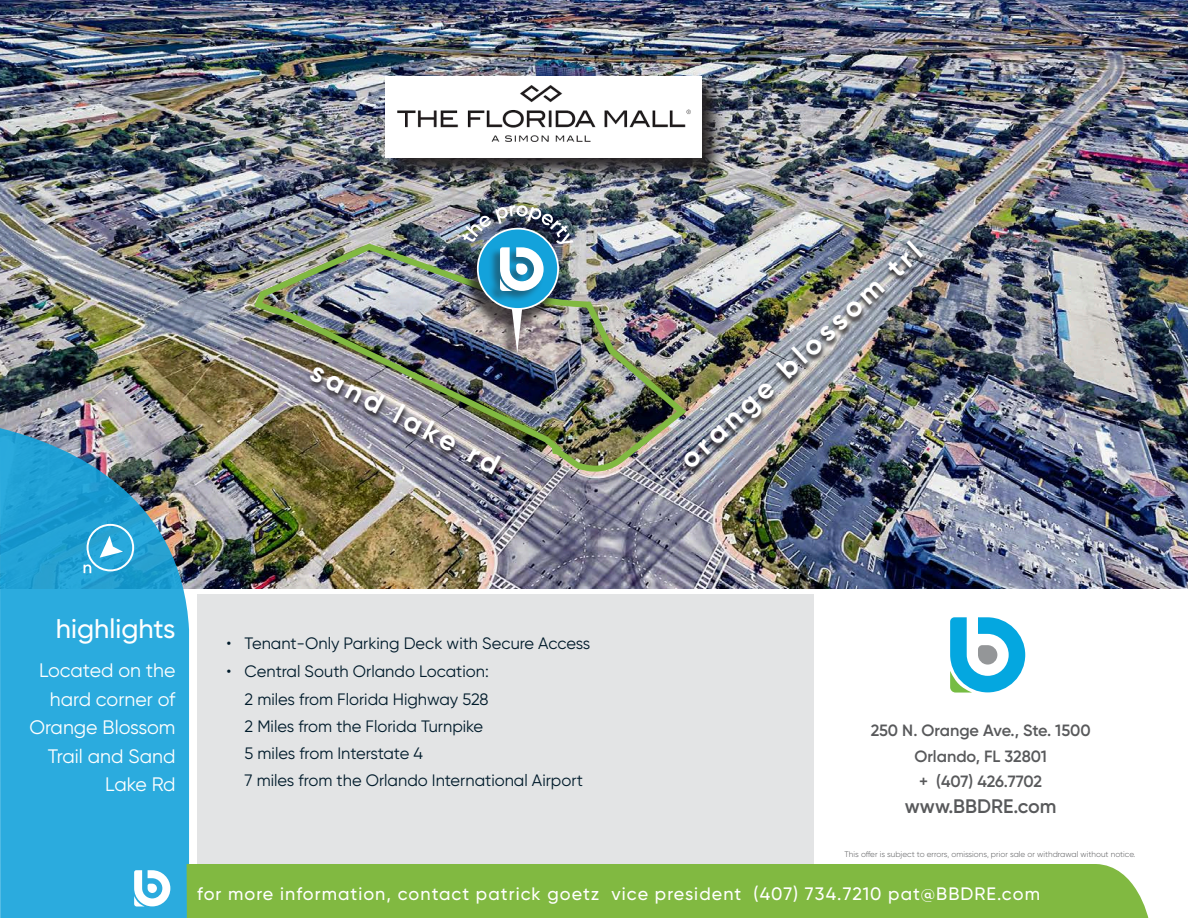
<style>
.page{position:relative;width:1188px;height:918px;background:#fff}
.page>*{position:absolute;margin:0;border:0;box-sizing:border-box;transform-origin:0 0}
.t1{font:700 28.5px "Gilroy";color:#fff}
.t2{font:500 27px "Gilroy";color:#fff}
.t3{font:19.5px/28.5px "Gilroy";color:#fff;text-align:right}
.t4{font:600 19.5px "Gilroy";color:#58595b}
.t5{font:500 18px "Gilroy";letter-spacing:.06em;color:#fff}
.t6{font:16.5px/27px "Gilroy";color:#001b2b;text-align:right}
.t7{font:600 16.35px/25.5px "Gilroy";color:#58595b;text-align:center}
.t8{font:300 8.1px "Gilroy";color:#58595b}
</style>
<div class="page">
<img style="left:0;top:0;width:1188px;height:589px">
<svg style="left:0;top:428px;width:189px;height:436px;background:#32a2cf"></svg>
<div style="left:198px;top:594px;width:616px;height:275px;background:#e3e4e5"></div>
<svg style="left:950px;top:617px;width:75px;height:76px"></svg>
<svg style="left:307px;top:475px;width:199px;height:8px;background:#777368"></svg>
<img style="left:691px;top:240px;width:237px;height:235px">
<svg style="left:0;top:864px;width:1148px;height:54px;background:#76b75a"></svg>
<svg style="left:134px;top:870px;width:36px;height:37px"></svg>
<svg style="left:84px;top:524px;width:50px;height:49px;background:#50b5de"></svg>
<img style="left:250px;top:239px;width:441px;height:236px">
<div style="left:448px;top:211px;width:126px;height:162px;background:#231f20;opacity:.75"></div>
<svg style="left:512px;top:310px;width:10px;height:44px"></svg>
<svg style="left:478px;top:229px;width:80px;height:80px"></svg>
<div style="left:489px;top:247px;width:55px;height:55px;background:#231f20;opacity:.44"></div>
<img style="left:462px;top:205px;width:112px;height:86px">
<img style="left:380px;top:72px;width:347px;height:112px">
<div style="left:385px;top:77px;width:317px;height:81px;background:#fff"></div>
<img style="left:398px;top:85px;width:293px;height:56px">
<p class="t1" style="left:322px;top:353px;width:211px;rotate:28deg">sand lake rd</p>
<p class="t1" style="left:672px;top:450px;width:320px;rotate:-43deg">orange blossom trl</p>
<p class="t2" style="left:56px;top:612px;width:121px">highlights</p>
<p class="t3" style="left:29px;top:656px;width:148px">Located on the hard corner of<br>Orange Blossom<br>Trail and Sand<br>Lake Rd</p>
<p class="t6" style="left:227px;top:630px;width:365px">• Tenant-Only Parking Deck with Secure Access</p>
<p class="t6" style="left:227px;top:657px;width:264px;line-height:28.5px">• Central South Orlando Location:<br>2 miles from Florida Highway 528</p>
<p class="t6" style="left:245px;top:713px;width:340px;text-align:left">2 Miles from the Florida Turnpike<br>5 miles from Interstate 4<br>7 miles from the Orlando International Airport</p>
<p class="t7" style="left:871px;top:718px;width:221px">250 N. Orange Ave., Ste. 1500<br>Orlando, FL 32801</p>
<p class="t7" style="left:919px;top:769px;width:125px">+ (407) 426.7702</p>
<p class="t4" style="left:905px;top:794px;width:153px">www.BBDRE.com</p>
<p class="t8" style="left:845px;top:849px;width:293px">This offer is subject to errors, omissions, prior sale or withdrawal without notice.</p>
<p class="t5" style="left:197px;top:883px;width:844px">for more information, contact patrick goetz vice president (407) 734.7210 pat@BBDRE.com</p>
</div>
